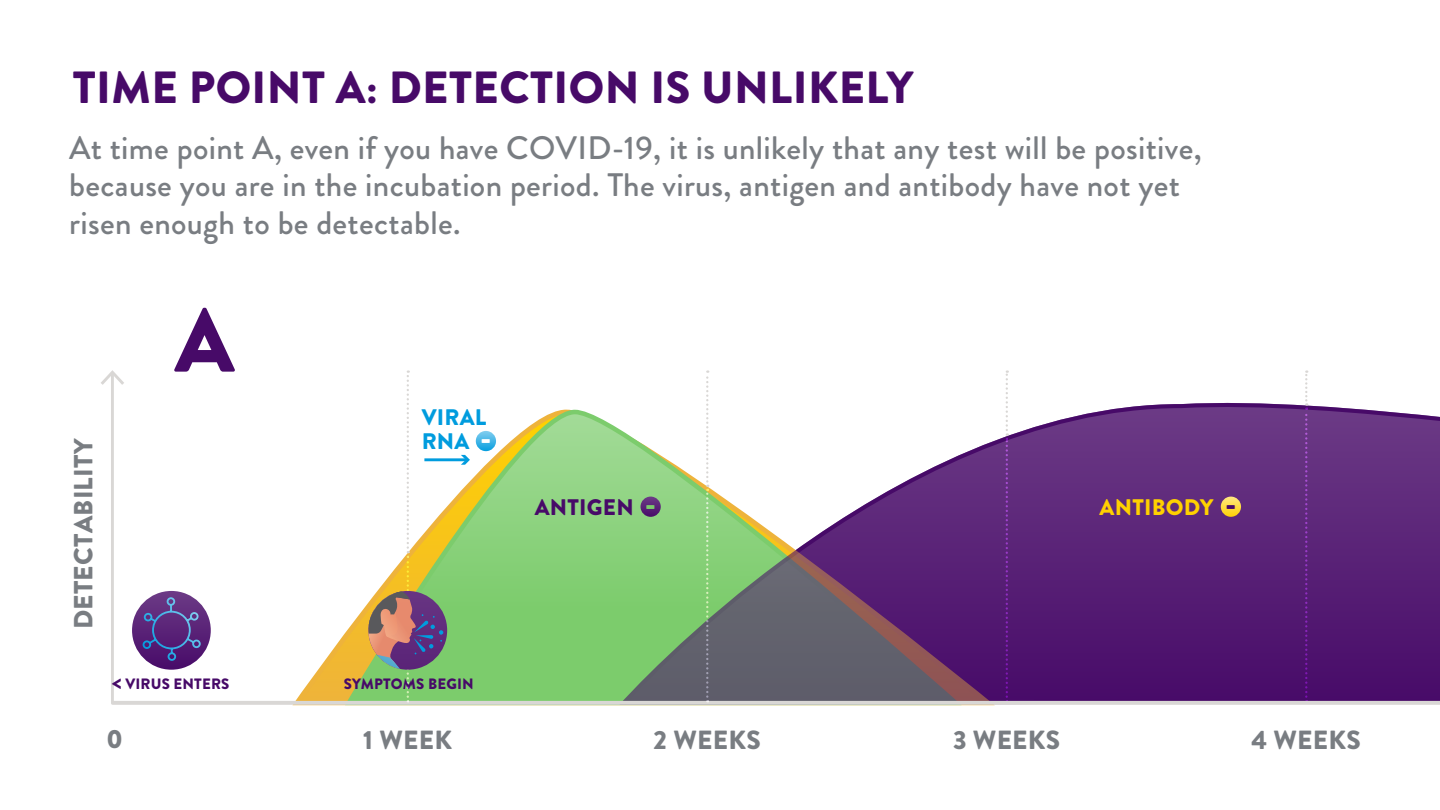
<style>
.page{position:relative;width:1440px;height:810px;background:#fff}
.page>*{position:absolute;margin:0;border:0;box-sizing:border-box;transform-origin:0 0}
.t1{font:900 90px "Brandon Grotesque";color:#470a68}
.t2{font:900 45px "Brandon Grotesque";letter-spacing:.01em;color:#470a68}
.t3{font:500 32.5px/37.5px "Brandon Grotesque";letter-spacing:.01em;color:#797d82}
.t4{font:900 30px "Brandon Grotesque";color:#7ccc6c}
.t5{font:900 30px "Brandon Grotesque";color:#470a68}
.t6{font:900 30px "Brandon Grotesque";color:#fff}
.t7{font:900 26.25px "Brandon Grotesque";letter-spacing:.01em;color:#797d82}
.t8{font:900 22.5px "Brandon Grotesque";letter-spacing:.01em;color:#ffd100}
.t9{font:900 22.5px/23.8px "Brandon Grotesque";letter-spacing:.01em;color:#009cde}
.t10{font:900 22.5px "Brandon Grotesque";letter-spacing:.01em;color:#470a68}
.t11{font:900 15px "Brandon Grotesque";letter-spacing:.01em;color:#470a68}
.s1{font-size:22.5px}
</style>
<div class="page">
<svg style="left:292px;top:634px;width:701px;height:72px"></svg>
<svg style="left:344px;top:409px;width:616px;height:297px"></svg>
<svg style="left:620px;top:403px;width:820px;height:298px"></svg>
<svg style="left:1006px;top:370px;width:2px;height:331px"></svg>
<svg style="left:1305px;top:370px;width:2px;height:331px"></svg>
<hr style="left:114px;top:701px;width:1326px;height:4px;background:#d9d7d5">
<hr style="left:111px;top:373px;width:3px;height:330px;background:#d9d7d5">
<svg style="left:101px;top:370px;width:23px;height:15px"></svg>
<svg style="left:132px;top:591px;width:79px;height:79px"></svg>
<svg style="left:142px;top:596px;width:60px;height:66px"></svg>
<svg style="left:706px;top:370px;width:2px;height:332px"></svg>
<svg style="left:368px;top:370px;width:75px;height:332px"></svg>
<hr style="left:424px;top:458px;width:43px;height:3px;background:#009cde">
<svg style="left:461px;top:455px;width:9px;height:10px"></svg>
<svg style="left:641px;top:497px;width:20px;height:20px"></svg>
<svg style="left:1221px;top:497px;width:20px;height:20px"></svg>
<svg style="left:476px;top:431px;width:20px;height:20px"></svg>
<h2 class="t2" style="left:73px;top:56px;width:842px">TIME POINT A: DETECTION IS UNLIKELY</h2>
<p class="t3" style="left:69px;top:129px;width:1134px">At time point A, even if you have COVID-19, it is unlikely that any test will be positive, because you are in the incubation period. The virus, antigen and antibody have not yet risen enough to be detectable.</p>
<p class="t7" style="left:65px;top:629px;width:193px;rotate:-90deg">DETECTABILITY</p>
<h1 class="t1" style="left:175px;top:277px;width:61px">A</h1>
<p class="t9" style="left:422px;top:405px;width:66px">VIRAL<br>RNA</p>
<p class="t6" style="left:481px;top:420px;width:12px">-</p>
<p class="t10" style="left:535px;top:491px;width:100px">ANTIGEN</p>
<p class="t8" style="left:1100px;top:491px;width:115px">ANTIBODY</p>
<p class="t4" style="left:645px;top:485px;width:12px">-</p>
<p class="t5" style="left:1226px;top:485px;width:12px">-</p>
<p class="t11" style="left:112px;top:673px;width:119px"><span class="s1">&lt;</span> VIRUS ENTERS</p>
<p class="t11" style="left:344px;top:673px;width:131px">SYMPTOMS BEGIN</p>
<p class="t7" style="left:106px;top:720px;width:18px">0</p>
<p class="t7" style="left:363px;top:721px;width:90px">1 WEEK</p>
<p class="t7" style="left:654px;top:721px;width:109px">2 WEEKS</p>
<p class="t7" style="left:953px;top:721px;width:109px">3 WEEKS</p>
<p class="t7" style="left:1251px;top:721px;width:111px">4 WEEKS</p>
</div>
